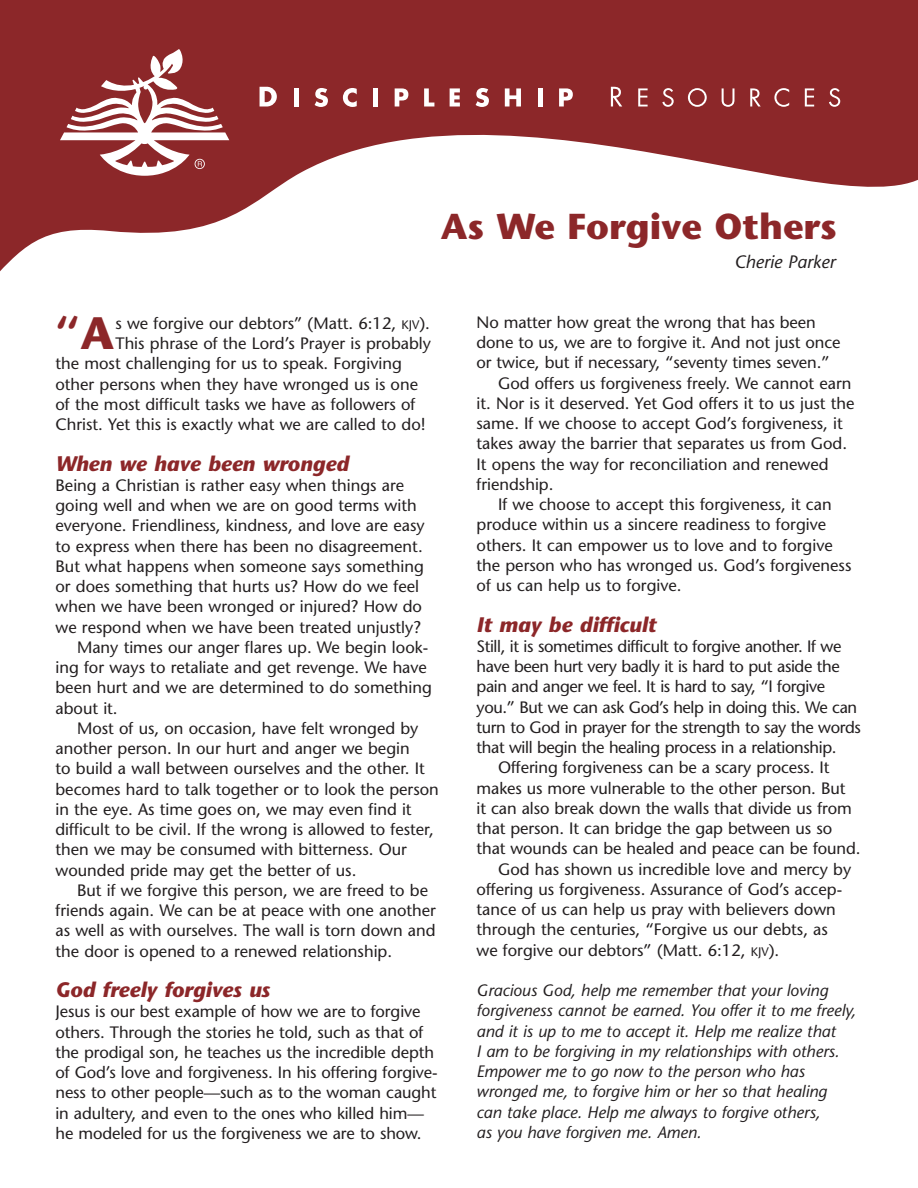
<style>
.page{position:relative;width:918px;height:1188px;background:#fff}
.page>*{position:absolute;margin:0;border:0;box-sizing:border-box;transform-origin:0 0}
.t1{font:700 45.3px "Stone Sans";color:#8c2729}
.t2{font:700 36px "Stone Sans";color:#8c2729}
.t3{font:italic 700 21px "Stone Sans";color:#8c2729}
.t4{font:italic 18px "Stone Sans";color:#231f20}
.t5{font:16.5px/20.2px "Stone Sans";color:#231f20}
.t6{font:italic 16.5px/20.2px "Stone Sans";color:#231f20}
.t7{font:16.5px "Stone Sans";letter-spacing:-.025em;color:#231f20}
.s1{font-size:12.3px}
</style>
<div class="page">
<svg style="left:0;top:0;width:918px;height:272px;fill:#8c2729"></svg>
<svg style="left:60px;top:48px;width:169px;height:128px"></svg>
<svg style="left:260px;top:87px;width:17px;height:19px"></svg>
<div style="left:294px;top:88px;width:5px;height:18px;background:#fff"></div>
<svg style="left:315px;top:88px;width:13px;height:19px"></svg>
<svg style="left:343px;top:88px;width:14px;height:19px"></svg>
<div style="left:373px;top:88px;width:5px;height:18px;background:#fff"></div>
<svg style="left:395px;top:88px;width:13px;height:18px"></svg>
<svg style="left:424px;top:88px;width:10px;height:18px"></svg>
<svg style="left:450px;top:88px;width:10px;height:18px"></svg>
<svg style="left:476px;top:88px;width:13px;height:19px"></svg>
<svg style="left:505px;top:88px;width:16px;height:18px"></svg>
<hr style="left:538px;top:88px;width:4px;height:18px;background:#fff">
<svg style="left:559px;top:88px;width:14px;height:18px"></svg>
<svg style="left:611px;top:87px;width:11px;height:19px"></svg>
<svg style="left:638px;top:88px;width:10px;height:18px"></svg>
<svg style="left:662px;top:88px;width:12px;height:19px"></svg>
<svg style="left:688px;top:88px;width:19px;height:19px"></svg>
<svg style="left:722px;top:88px;width:12px;height:19px"></svg>
<svg style="left:750px;top:88px;width:11px;height:18px"></svg>
<svg style="left:774px;top:88px;width:15px;height:19px"></svg>
<svg style="left:805px;top:88px;width:9px;height:18px"></svg>
<svg style="left:829px;top:88px;width:11px;height:19px"></svg>
<div style="left:282px;top:196px;width:556px;height:54px;background:#fff"></div>
<div style="left:614px;top:254px;width:223px;height:24px;background:#fff"></div>
<h2 class="t2" style="left:441px;top:213px;width:398px">As We Forgive Others</h2>
<p class="t4" style="left:735px;top:255px;width:102px">Cherie Parker</p>
<h1 class="t1" style="left:56px;top:316px;width:60px">“A</h1>
<p class="t5" style="left:116px;top:315px;width:316px">s we forgive our debtors” (Matt. 6:12, <span class="s1">KJV</span>).</p>
<p class="t5" style="left:115px;top:335px;width:317px">This phrase of the Lord’s Prayer is probably</p>
<p class="t5" style="left:55px;top:355px;width:348px">the most challenging for us to speak. Forgiving</p>
<p class="t5" style="left:55px;top:375px;width:364px">other persons when they have wronged us is one</p>
<p class="t5" style="left:55px;top:396px;width:361px">of the most difficult tasks we have as followers of</p>
<p class="t5" style="left:55px;top:416px;width:372px">Christ. Yet this is exactly what we are called to do!</p>
<p class="t3" style="left:56px;top:455px;width:295px">When we have been wronged</p>
<p class="t5" style="left:56px;top:477px;width:350px">Being a Christian is rather easy when things are</p>
<p class="t5" style="left:56px;top:497px;width:363px">going well and when we are on good terms with</p>
<p class="t5" style="left:56px;top:517px;width:371px">everyone. Friendliness, kindness, and love are easy</p>
<p class="t5" style="left:56px;top:537px;width:369px">to express when there has been no disagreement.</p>
<p class="t5" style="left:56px;top:558px;width:370px">But what happens when someone says something</p>
<p class="t5" style="left:56px;top:578px;width:365px">or does something that hurts us? How do we feel</p>
<p class="t5" style="left:56px;top:598px;width:368px">when we have been wronged or injured? How do</p>
<p class="t5" style="left:56px;top:618px;width:367px">we respond when we have been treated unjustly?</p>
<p class="t5" style="left:77px;top:639px;width:353px">Many times our anger flares up. We begin look-</p>
<p class="t5" style="left:56px;top:659px;width:373px">ing for ways to retaliate and get revenge. We have</p>
<p class="t5" style="left:56px;top:679px;width:378px">been hurt and we are determined to do something</p>
<p class="t5" style="left:56px;top:699px;width:64px">about it.</p>
<p class="t5" style="left:77px;top:720px;width:343px">Most of us, on occasion, have felt wronged by</p>
<p class="t5" style="left:56px;top:740px;width:356px">another person. In our hurt and anger we begin</p>
<p class="t5" style="left:56px;top:760px;width:371px">to build a wall between ourselves and the other. It</p>
<p class="t5" style="left:56px;top:780px;width:385px">becomes hard to talk together or to look the person</p>
<p class="t5" style="left:56px;top:801px;width:358px">in the eye. As time goes on, we may even find it</p>
<p class="t5" style="left:56px;top:821px;width:380px">difficult to be civil. If the wrong is allowed to fester,</p>
<p class="t5" style="left:56px;top:841px;width:353px">then we may be consumed with bitterness. Our</p>
<p class="t5" style="left:56px;top:861px;width:302px">wounded pride may get the better of us.</p>
<p class="t5" style="left:77px;top:882px;width:353px">But if we forgive this person, we are freed to be</p>
<p class="t5" style="left:56px;top:902px;width:382px">friends again. We can be at peace with one another</p>
<p class="t5" style="left:56px;top:922px;width:382px">as well as with ourselves. The wall is torn down and</p>
<p class="t5" style="left:56px;top:942px;width:338px">the door is opened to a renewed relationship.</p>
<p class="t3" style="left:56px;top:982px;width:216px">God freely forgives us</p>
<p class="t5" style="left:56px;top:1003px;width:384px">Jesus is our best example of how we are to forgive others. Through the stories he told, such as that of the prodigal son, he teaches us the incredible depth of God’s love and forgiveness. In his offering forgive&shy;ness to other people—such as to the woman caught in adultery, and even to the ones who killed him— he modeled for us the forgiveness we are to show.</p>
<p class="t5" style="left:477px;top:314px;width:341px">No matter how great the wrong that has been</p>
<p class="t5" style="left:477px;top:334px;width:366px">done to us, we are to forgive it. And not just once</p>
<p class="t5" style="left:477px;top:354px;width:355px">or twice, but if necessary, “seventy times seven.”</p>
<p class="t5" style="left:498px;top:374px;width:355px">God offers us forgiveness freely. We cannot earn</p>
<p class="t5" style="left:477px;top:395px;width:380px">it. Nor is it deserved. Yet God offers it to us just the</p>
<p class="t5" style="left:477px;top:415px;width:368px">same. If we choose to accept God’s forgiveness, it</p>
<p class="t5" style="left:477px;top:435px;width:372px">takes away the barrier that separates us from God.</p>
<p class="t5" style="left:477px;top:455px;width:354px">It opens the way for reconciliation and renewed</p>
<p class="t5" style="left:477px;top:476px;width:78px">friendship.</p>
<p class="t5" style="left:498px;top:496px;width:335px">If we choose to accept this forgiveness, it can</p>
<p class="t5" style="left:477px;top:516px;width:351px">produce within us a sincere readiness to forgive</p>
<p class="t5" style="left:477px;top:536px;width:358px">others. It can empower us to love and to forgive</p>
<p class="t5" style="left:477px;top:557px;width:376px">the person who has wronged us. God’s forgiveness</p>
<p class="t5" style="left:477px;top:577px;width:207px">of us can help us to forgive.</p>
<p class="t3" style="left:477px;top:616px;width:181px">It may be difficult</p>
<p class="t7" style="left:477px;top:640px;width:366px">Still, it is sometimes difficult to forgive another. If we</p>
<p class="t7" style="left:477px;top:660px;width:365px">have been hurt very badly it is hard to put aside the</p>
<p class="t7" style="left:477px;top:680px;width:350px">pain and anger we feel. It is hard to say, “I forgive</p>
<p class="t7" style="left:477px;top:700px;width:382px">you.” But we can ask God’s help in doing this. We can</p>
<p class="t7" style="left:477px;top:721px;width:386px">turn to God in prayer for the strength to say the words</p>
<p class="t7" style="left:477px;top:741px;width:362px">that will begin the healing process in a relationship.</p>
<p class="t5" style="left:498px;top:759px;width:333px">Offering forgiveness can be a scary process. It</p>
<p class="t5" style="left:477px;top:779px;width:370px">makes us more vulnerable to the other person. But</p>
<p class="t5" style="left:477px;top:800px;width:377px">it can also break down the walls that divide us from</p>
<p class="t5" style="left:477px;top:820px;width:357px">that person. It can bridge the gap between us so</p>
<p class="t5" style="left:477px;top:840px;width:385px">that wounds can be healed and peace can be found.</p>
<p class="t5" style="left:498px;top:860px;width:355px">God has shown us incredible love and mercy by</p>
<p class="t5" style="left:477px;top:881px;width:367px">offering us forgiveness. Assurance of God’s accep-</p>
<p class="t5" style="left:477px;top:901px;width:361px">tance of us can help us pray with believers down</p>
<p class="t5" style="left:477px;top:921px;width:353px">through the centuries, “Forgive us our debts, as</p>
<p class="t5" style="left:477px;top:941px;width:304px">we forgive our debtors” (Matt. 6:12, <span class="s1">KJV</span>).</p>
<p class="t6" style="left:477px;top:982px;width:381px">Gracious God, help me remember that your loving forgiveness cannot be earned. You offer it to me freely, and it is up to me to accept it. Help me realize that<br>I am to be forgiving in my relationships with others.<br>Empower me to go now to the person who has wronged me, to forgive him or her so that healing can take place. Help me always to forgive others,<br>as you have forgiven me. Amen.</p>
</div>
